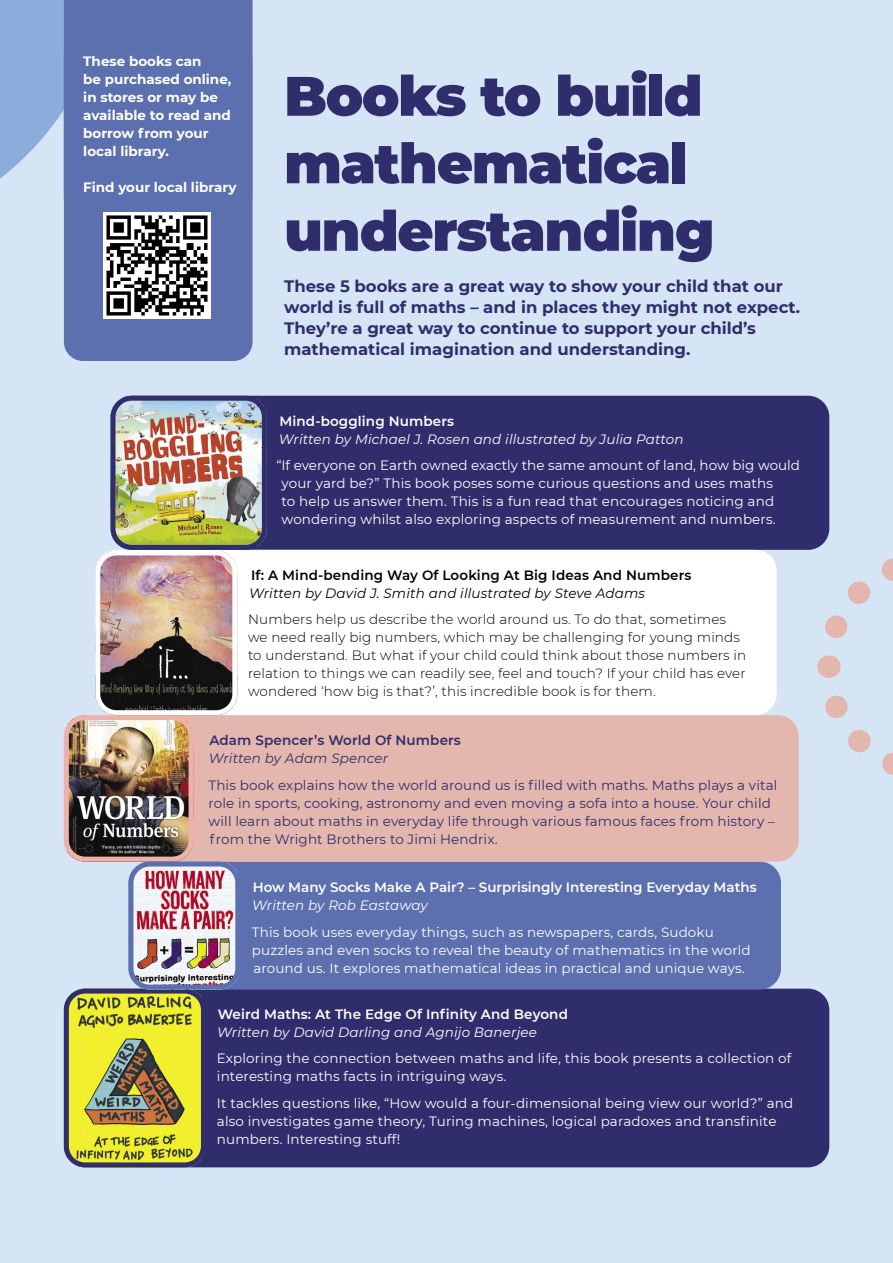
<style>
.page{position:relative;width:893px;height:1263px;background:#d6e5f6}
.page>*{position:absolute;margin:0;border:0;box-sizing:border-box;transform-origin:0 0}
.Heading_1D{font:900 55.5px/67.5px "Montserrat";letter-spacing:-.025em;color:#302d6d}
.Intro_Copy_2{font:700 16.5px/21px "Montserrat";color:#302d6d}
.Boxed_Body{font:13.5px/18px "Montserrat";letter-spacing:.01em;color:#fff}
.Boxed_Body-2{font:300 13.5px/18px "Montserrat";letter-spacing:.01em;color:#000}
.Boxed_Body-3{font:13.5px/18px "Montserrat";letter-spacing:.01em;color:#302d6d}
.Boxed_Body-4{font:600 13.5px/18px "Montserrat";color:#fff}
.Intro_Copy_2-2{font:700 13.5px/18px "Montserrat";color:#fff}
.Boxed_Body-5{font:600 13.5px/18px "Montserrat";letter-spacing:.01em;color:#000}
.Boxed_Body-6{font:italic 13.5px/18px "Montserrat";letter-spacing:.01em;color:#fff}
.Boxed_Body-7{font:600 13.5px/18px "Montserrat";letter-spacing:.01em;color:#302d6d}
.s1{font-weight:600;font-style:normal}
.s2{font-weight:400;font-style:italic}
</style>
<div class="page">
<svg style="left:0;top:0;width:64px;height:239px"></svg>
<svg style="left:812px;top:540px;width:81px;height:235px"></svg>
<div style="left:111px;top:396px;width:718px;height:154px;background:#302d6d;border-radius:21px"></div>
<div style="left:95px;top:550px;width:682px;height:165px;background:#fff;border-radius:21px"></div>
<div style="left:64px;top:989px;width:765px;height:178px;background:#302d6d;border-radius:21px"></div>
<div style="left:129px;top:861px;width:652px;height:128px;background:#5c70b0;border-radius:21px"></div>
<div style="left:64px;top:715px;width:735px;height:146px;background:#e3b7ad;border-radius:21px"></div>
<div style="left:64px;top:0;width:189px;height:361px;background:#5c70b0"></div>
<div style="left:64px;top:38px;width:188px;height:179px;background:#5c70b0;border-radius:19px"></div>
<img style="left:104px;top:212px;width:106px;height:106px">
<img style="left:111px;top:402px;width:150px;height:142px">
<div style="left:111px;top:396px;width:156px;height:154px;border:5px solid #302d6d;border-radius:19px"></div>
<img style="left:70px;top:989px;width:131px;height:178px">
<div style="left:64px;top:989px;width:142px;height:178px;border:5px solid #302d6d;border-radius:19px"></div>
<img style="left:70px;top:715px;width:123px;height:146px">
<div style="left:64px;top:715px;width:129px;height:146px;border:5px solid #eeb2aa;border-radius:19px"></div>
<img style="left:133px;top:867px;width:101px;height:122px">
<div style="left:129px;top:861px;width:111px;height:128px;border:5px solid #5c70b0;border-radius:19px"></div>
<img style="left:101px;top:556px;width:130px;height:153px">
<div style="left:95px;top:550px;width:142px;height:165px;border:5px solid #fff;border-radius:19px"></div>
<p class="Intro_Copy_2-2" style="left:83px;top:52px;width:150px">These books can<br>be purchased online,</p>
<p class="Intro_Copy_2-2" style="left:83px;top:88px;width:149px">in stores or may be available to read and</p>
<p class="Intro_Copy_2-2" style="left:83px;top:124px;width:127px">borrow from your local library.</p>
<p class="Intro_Copy_2-2" style="left:83px;top:178px;width:155px">Find your local library</p>
<h1 class="Heading_1D" style="left:284px;top:59px;width:432px">Books to build mathematical understanding</h1>
<p class="Intro_Copy_2" style="left:284px;top:275px;width:518px">These 5 books are a great way to show your child that our world is full of maths – and in places they might not expect.<br>They’re a great way to continue to support your child’s mathematical imagination and understanding.</p>
<p class="Boxed_Body-6" style="left:279px;top:411px;width:406px"><span class="s1">Mind-boggling Numbers<br></span>Written by Michael J. Rosen and illustrated by Julia Patton</p>
<p class="Boxed_Body" style="left:282px;top:456px;width:520px;text-indent:-5px">“If everyone on Earth owned exactly the same amount of land, how big would your yard be?” This book poses some curious questions and uses maths<br>to help us answer them. This is a fun read that encourages noticing and wondering whilst also exploring aspects of measurement and numbers.</p>
<p class="Boxed_Body-5" style="left:249px;top:565px;width:444px">If: A Mind-bending Way Of Looking At Big Ideas And Numbers<br><span class="s2">Written by David J. Smith and illustrated by Steve Adams</span></p>
<p class="Boxed_Body-2" style="left:248px;top:610px;width:500px">Numbers help us describe the world around us. To do that, sometimes we need really big numbers, which may be challenging for young minds to understand. But what if your child could think about those numbers in relation to things we can readily see, feel and touch? If your child has ever wondered ‘how big is that?’, this incredible book is for them.</p>
<p class="Boxed_Body-7" style="left:209px;top:731px;width:254px">Adam Spencer’s World Of Numbers<br><span class="s2">Written by Adam Spencer</span></p>
<p class="Boxed_Body-3" style="left:208px;top:775px;width:570px">This book explains how the world around us is filled with maths. Maths plays a vital role in sports, cooking, astronomy and even moving a sofa into a house. Your child will learn about maths in everyday life through various famous faces from history – from the Wright Brothers to Jimi Hendrix.</p>
<p class="Boxed_Body-4" style="left:252px;top:877px;width:506px">How Many Socks Make A Pair? – Surprisingly Interesting Everyday Maths<br><span class="s2">Written by Rob Eastaway</span></p>
<p class="Boxed_Body" style="left:252px;top:922px;width:500px">This book uses everyday things, such as newspapers, cards, Sudoku puzzles and even socks to reveal the beauty of mathematics in the world around us. It explores mathematical ideas in practical and unique ways.</p>
<p class="Boxed_Body-4" style="left:217px;top:1004px;width:352px">Weird Maths: At The Edge Of Infinity And Beyond<br><span class="s2">Written by David Darling and Agnijo Banerjee</span></p>
<p class="Boxed_Body" style="left:217px;top:1049px;width:576px">Exploring the connection between maths and life, this book presents a collection of interesting maths facts in intriguing ways.</p>
<p class="Boxed_Body" style="left:217px;top:1093px;width:578px">It tackles questions like, “How would a four-dimensional being view our world?” and also investigates game theory, Turing machines, logical paradoxes and transfinite numbers. Interesting stuff!</p>
</div>
